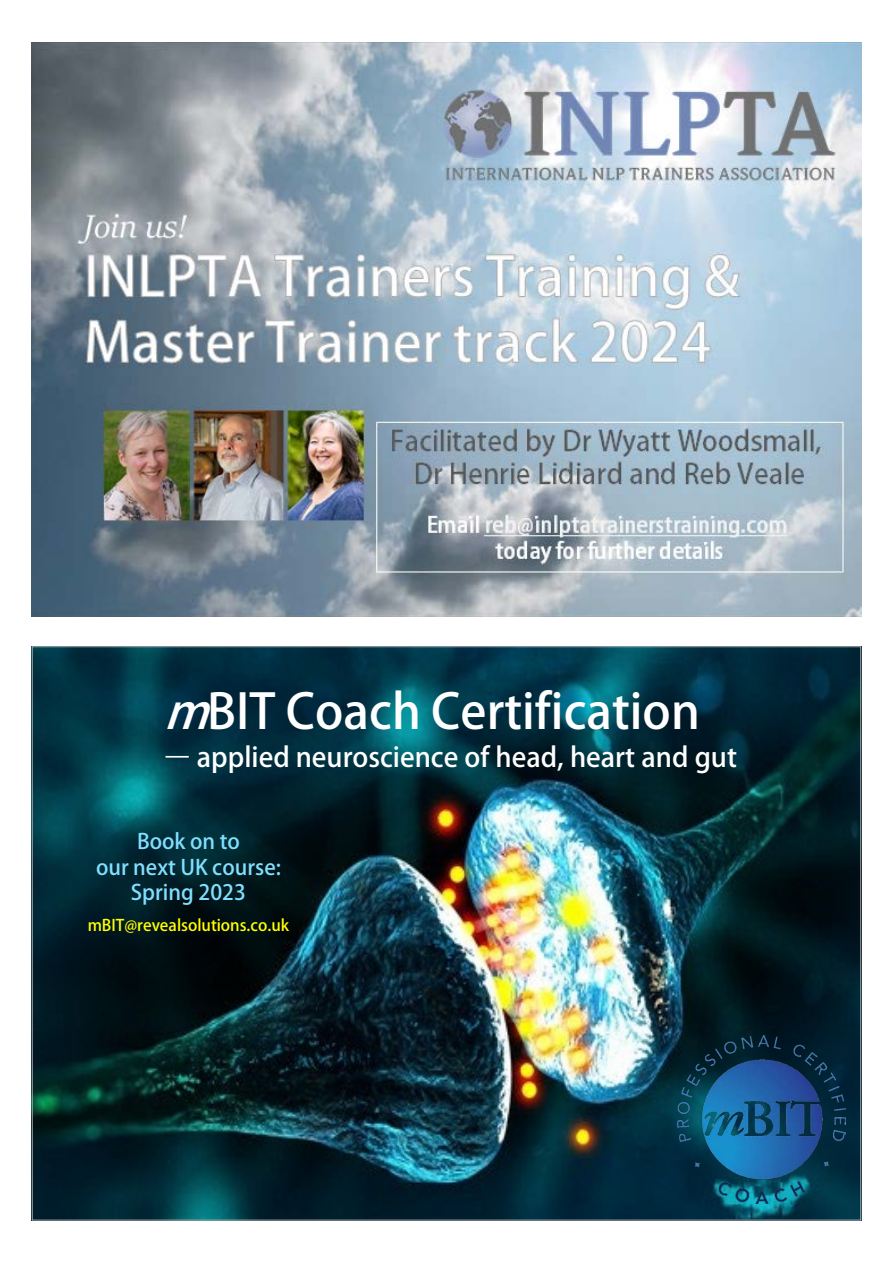
<style>
.page{position:relative;width:893px;height:1263px;background:#fff}
.page>*{position:absolute;margin:0;border:0;box-sizing:border-box;transform-origin:0 0}
.t1{font:700 48px "Adobe Fan Heiti Std";color:#fff}
.t2{font:700 27px "Adobe Fan Heiti Std";color:#fff}
.t3{font:700 21px/25.2px "Adobe Fan Heiti Std";color:#81deff;text-align:center}
.t4{font:700 15.9px "Adobe Fan Heiti Std";color:#ff0}
.s1{font-style:italic}
</style>
<div class="page">
<img style="left:34px;top:648px;width:825px;height:570px">
<img style="left:678px;top:1036px;width:167px;height:168px">
<img style="left:32px;top:43px;width:829px;height:574px">
<h1 class="t1" style="left:164px;top:682px;width:537px"><span class="s1">m</span>BIT Coach Certification</h1>
<p class="t2" style="left:164px;top:741px;width:575px">– applied neuroscience of head, heart and gut</p>
<p class="t3" style="left:96px;top:830px;width:186px">Book on to<br>our next UK course:<br>Spring 2023</p>
<p class="t4" style="left:88px;top:915px;width:203px">mBIT@revealsolutions.co.uk</p>
</div>
